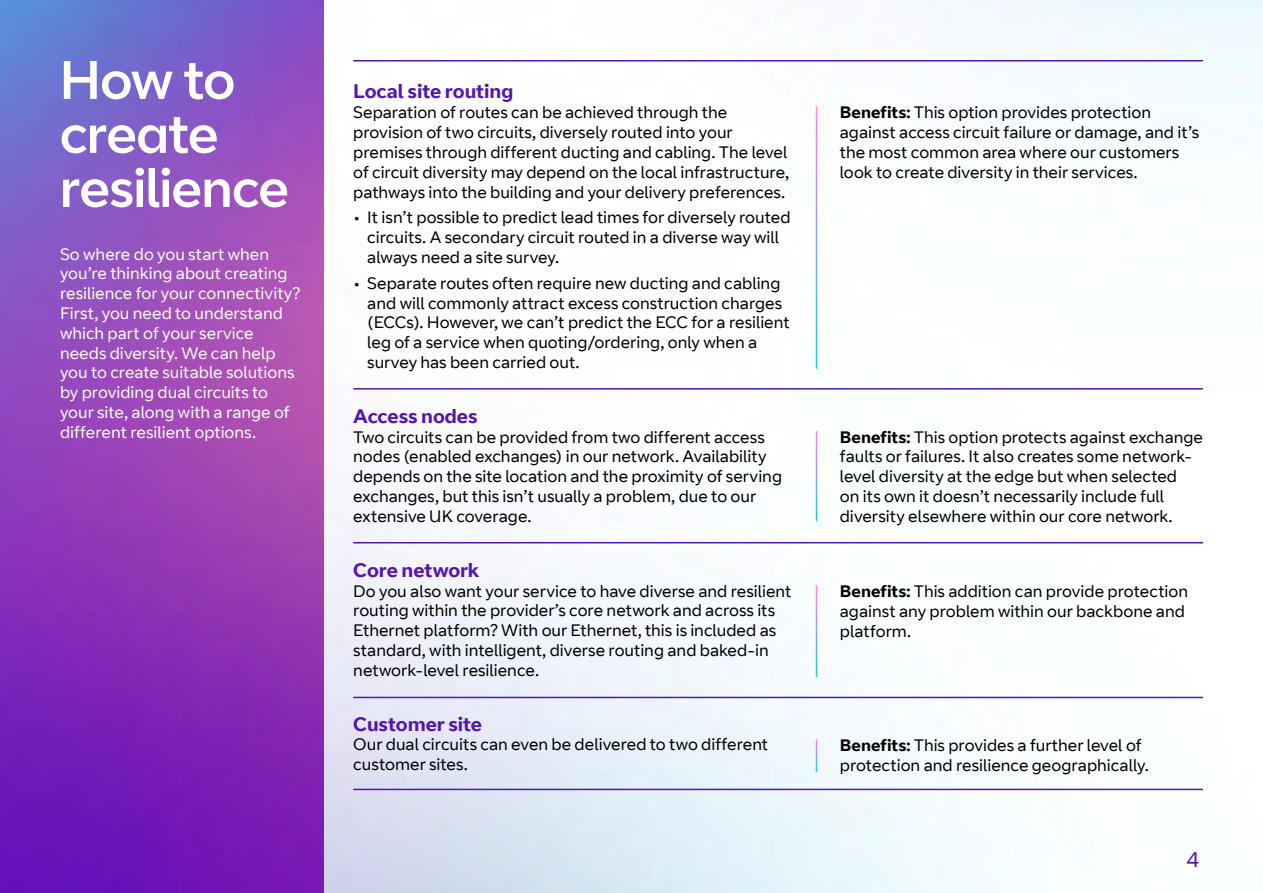
<style>
.page{position:relative;width:1263px;height:893px;background:#fff}
.page>*{position:absolute;margin:0;border:0;box-sizing:border-box;transform-origin:0 0}
.t1{font:54px/54px "BT Curve Headline";letter-spacing:-.01em;color:#fff}
.t2{font:21.6px "BT Curve";color:#5514b4}
.t3{font:700 19.5px "BT Curve";letter-spacing:-.005em;color:#5514b4}
.t4{font:16.5px/19.8px "BT Curve";color:#000}
.t5{font:16.5px/19.8px "BT Curve";color:#fff}
.s1{font-weight:700}
</style>
<div class="page">
<img style="left:323px;top:0;width:940px;height:893px">
<img style="left:0;top:0;width:323px;height:893px">
<hr style="left:353px;top:697px;width:850px;height:1px;background:#5514b4">
<hr style="left:353px;top:542px;width:850px;height:1px;background:#5514b4">
<hr style="left:353px;top:60px;width:850px;height:2px;background:#5514b4">
<hr style="left:353px;top:388px;width:850px;height:2px;background:#5514b4">
<hr style="left:353px;top:789px;width:850px;height:1px;background:#5514b4">
<hr style="left:816px;top:739px;width:1px;height:33px;background:#fff">
<hr style="left:816px;top:585px;width:1px;height:92px;background:#fff">
<hr style="left:816px;top:431px;width:1px;height:90px;background:#fff">
<hr style="left:816px;top:106px;width:1px;height:263px;background:#fff">
<h1 class="t1" style="left:60px;top:56px;width:230px">How to create resilience</h1>
<p class="t5" style="left:60px;top:244px;width:242px">So where do you start when you’re thinking about creating resilience for your connectivity?<br>First, you need to understand which part of your service needs diversity. We can help you to create suitable solutions by providing dual circuits to your site, along with a range of different resilient options.</p>
<p class="t3" style="left:353px;top:80px;width:162px">Local site routing</p>
<p class="t4" style="left:353px;top:103px;width:438px">Separation of routes can be achieved through the provision of two circuits, diversely routed into your premises through different ducting and cabling. The level of circuit diversity may depend on the local infrastructure, pathways into the building and your delivery preferences.</p>
<p class="t4" style="left:367px;top:208px;width:425px;text-indent:-14px">• It isn’t possible to predict lead times for diversely routed circuits. A secondary circuit routed in a diverse way will always need a site survey.</p>
<p class="t4" style="left:367px;top:274px;width:424px;text-indent:-14px">• Separate routes often require new ducting and cabling and will commonly attract excess construction charges (ECCs). However, we can’t predict the ECC for a resilient leg of a service when quoting/ordering, only when a survey has been carried out.</p>
<p class="t3" style="left:353px;top:404px;width:126px">Access nodes</p>
<p class="t4" style="left:353px;top:428px;width:430px">Two circuits can be provided from two different access nodes (enabled exchanges) in our network. Availability depends on the site location and the proximity of serving exchanges, but this isn’t usually a problem, due to our extensive UK coverage.</p>
<p class="t3" style="left:353px;top:558px;width:128px">Core network</p>
<p class="t4" style="left:353px;top:581px;width:440px">Do you also want your service to have diverse and resilient routing within the provider’s core network and across its Ethernet platform? With our Ethernet, this is included as standard, with intelligent, diverse routing and baked-in network-level resilience.</p>
<p class="t3" style="left:353px;top:712px;width:130px">Customer site</p>
<p class="t4" style="left:353px;top:735px;width:417px">Our dual circuits can even be delivered to two different customer sites.</p>
<p class="t4" style="left:840px;top:103px;width:361px"><span class="s1">Benefits:</span> This option provides protection against access circuit failure or damage, and it’s the most common area where our customers look to create diversity in their services.</p>
<p class="t4" style="left:840px;top:428px;width:365px"><span class="s1">Benefits:</span> This option protects against exchange faults or failures. It also creates some network&shy;level diversity at the edge but when selected<br>on its own it doesn’t necessarily include full diversity elsewhere within our core network.</p>
<p class="t4" style="left:840px;top:582px;width:350px"><span class="s1">Benefits:</span> This addition can provide protection against any problem within our backbone and platform.</p>
<p class="t4" style="left:840px;top:736px;width:311px"><span class="s1">Benefits:</span> This provides a further level of protection and resilience geographically.</p>
<h2 class="t2" style="left:1186px;top:846px;width:15px">4</h2>
</div>
